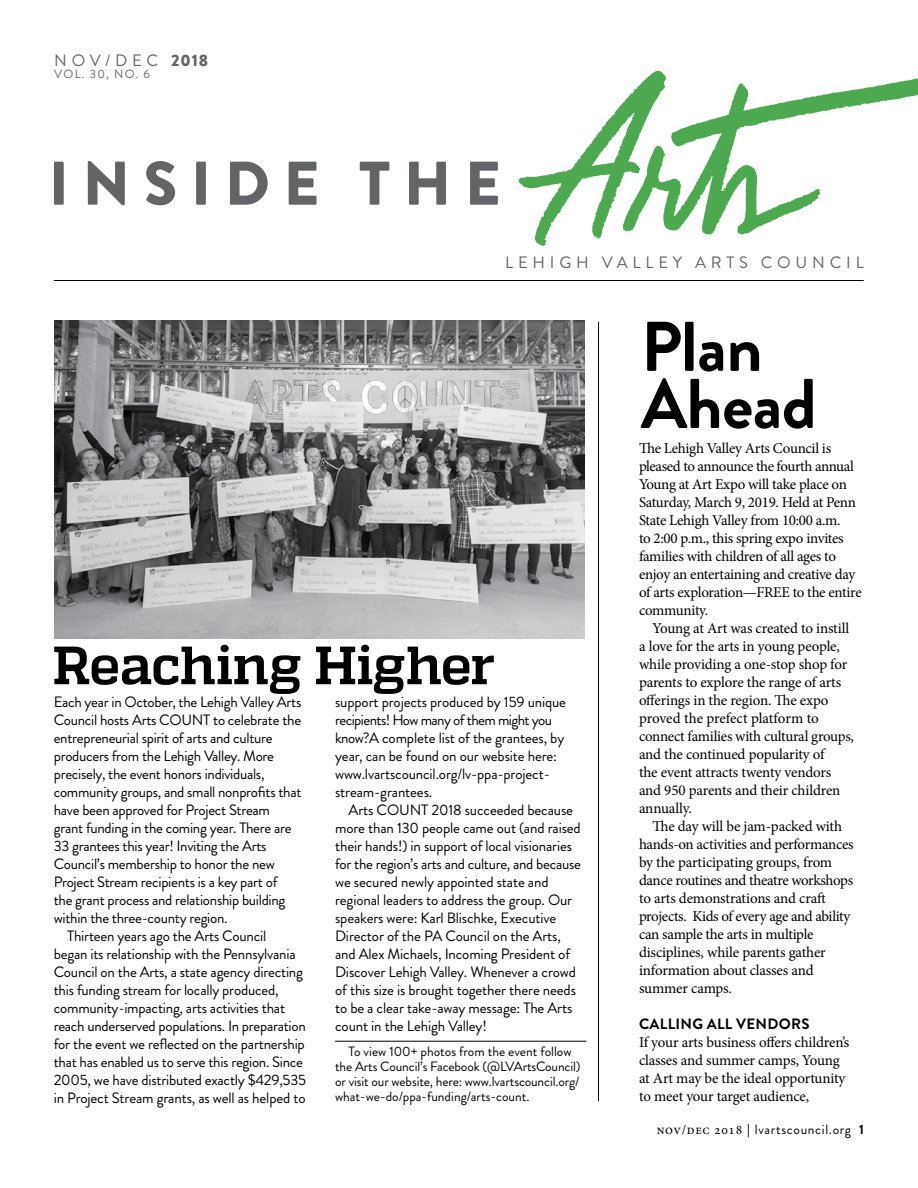
<style>
.page{position:relative;width:918px;height:1188px;background:#fff}
.page>*{position:absolute;margin:0;border:0;box-sizing:border-box;transform-origin:0 0}
.t1{font:700 70.2px/57.2px "Brandon Grotesque";letter-spacing:-.01em;color:#000}
.t2{font:900 61.5px "Brandon Grotesque";letter-spacing:.22em;color:#636466}
.t3{font:700 53.7px "Quadon";letter-spacing:-.02em;color:#000}
.t4{font:16.5px "Brandon Grotesque";letter-spacing:.29em;color:#636466}
.t5{font:15px/18px "Brandon Grotesque";letter-spacing:-.015em;color:#000}
.t6{font:15px/18px "Minion Pro";letter-spacing:-.02em;color:#000}
.t7{font:700 15px "Brandon Grotesque";letter-spacing:.02em;color:#000}
.t8{font:13.5px/15px "Brandon Grotesque";letter-spacing:-.01em;color:#000}
.t9{font:13.5px "Brandon Grotesque";letter-spacing:.05em;color:#000}
.t10{font:12px "Brandon Grotesque";letter-spacing:.12em;color:#636466}
.s1{font-weight:900}
.s2{font-family:"Minion Pro"}
.s3{font-weight:700}
</style>
<div class="page">
<hr style="left:335px;top:1041px;width:251px;height:1px;background:#000">
<img style="left:54px;top:320px;width:531px;height:318px">
<hr style="left:54px;top:280px;width:810px;height:1px;background:#000">
<hr style="left:598px;top:322px;width:1px;height:779px;background:#000">
<svg style="left:666px;top:78px;width:252px;height:157px"></svg>
<svg style="left:518px;top:71px;width:148px;height:175px"></svg>
<p class="t4" style="left:54px;top:49px;width:156px">NOV/DEC <span class="s1">2018</span></p>
<p class="t10" style="left:54px;top:65px;width:97px">VOL. 30, NO. 6</p>
<h2 class="t2" style="left:49px;top:140px;width:454px">INSIDE THE</h2>
<p class="t4" style="left:505px;top:251px;width:360px">LEHIGH VALLEY ARTS COUNCIL</p>
<h1 class="t1" style="left:641px;top:319px;width:178px">Plan<br>Ahead</h1>
<h3 class="t3" style="left:52px;top:634px;width:444px">Reaching Higher</h3>
<p class="t5" style="left:54px;top:693px;width:249px">Each year in October, the Lehigh Valley Arts</p>
<p class="t5" style="left:54px;top:711px;width:249px">Council hosts Arts COUNT to celebrate the</p>
<p class="t5" style="left:54px;top:729px;width:220px">entrepreneurial spirit of arts and culture</p>
<p class="t5" style="left:54px;top:747px;width:222px">producers from the Lehigh Valley. More</p>
<p class="t5" style="left:54px;top:765px;width:212px">precisely, the event honors individuals,</p>
<p class="t5" style="left:54px;top:783px;width:249px">community groups, and small nonprofits that</p>
<p class="t5" style="left:54px;top:801px;width:218px">have been approved for Project Stream</p>
<p class="t5" style="left:54px;top:819px;width:239px">grant funding in the coming year. There are</p>
<p class="t5" style="left:54px;top:837px;width:214px">33 grantees this year! Inviting the Arts</p>
<p class="t5" style="left:54px;top:855px;width:222px">Council’s membership to honor the new</p>
<p class="t5" style="left:54px;top:873px;width:225px">Project Stream recipients is a key part of</p>
<p class="t5" style="left:54px;top:891px;width:233px">the grant process and relationship building</p>
<p class="t5" style="left:54px;top:909px;width:175px">within the three-county region.</p>
<p class="t5" style="left:67px;top:927px;width:201px">Thirteen years ago the Arts Council</p>
<p class="t5" style="left:54px;top:945px;width:243px">began its relationship with the Pennsylvania</p>
<p class="t5" style="left:54px;top:963px;width:251px">Council on the Arts, a state agency directing</p>
<p class="t5" style="left:54px;top:981px;width:226px">this funding stream for locally produced,</p>
<p class="t5" style="left:54px;top:999px;width:233px">community-impacting, arts activities that</p>
<p class="t5" style="left:54px;top:1017px;width:254px">reach underserved populations. In preparation</p>
<p class="t5" style="left:54px;top:1035px;width:253px">for the event we reflected on the partnership</p>
<p class="t5" style="left:54px;top:1053px;width:251px">that has enabled us to serve this region. Since</p>
<p class="t5" style="left:54px;top:1071px;width:254px">2005, we have distributed exactly $429,535</p>
<p class="t5" style="left:54px;top:1089px;width:253px">in Project Stream grants, as well as helped to</p>
<p class="t5" style="left:335px;top:693px;width:233px">support projects produced by 159 unique recipients! How many of them might you know?A complete list of the grantees, by year, can be found on our website here: www.lvartscouncil.org/lv-ppa-project&shy;stream-grantees.</p>
<p class="t5" style="left:335px;top:801px;width:247px;text-indent:14px">Arts COUNT 2018 succeeded because more than 130 people came out (and raised their hands!) in support of local visionaries for the region’s arts and culture, and because we secured newly appointed state and regional leaders to address the group. Our speakers were: Karl Blischke, Executive Director of the PA Council on the Arts, and Alex Michaels, Incoming President of Discover Lehigh Valley. Whenever a crowd of this size is brought together there needs to be a clear take-away message: The Arts count in the Lehigh Valley!</p>
<p class="t8" style="left:335px;top:1044px;width:247px;text-indent:14px">To view 100+ photos from the event follow the Arts Council’s Facebook (@LVArtsCouncil) or visit our website, here: www.lvartscouncil.org/ what-we-do/ppa-funding/arts-count.</p>
<p class="t6" style="left:639px;top:439px;width:224px">The Lehigh Valley Arts Council is pleased to announce the fourth annual Young at Art Expo will take place on Saturday, March 9, 2019. Held at Penn State Lehigh Valley from 10:00 a.m.<br>to 2:00 p.m., this spring expo invites families with children of all ages to enjoy an entertaining and creative day of arts exploration—FREE to the entire community.</p>
<p class="t6" style="left:639px;top:619px;width:216px;text-indent:14px">Young at Art was created to instill a love for the arts in young people, while providing a one-stop shop for parents to explore the range of arts offerings in the region. The expo proved the prefect platform to connect families with cultural groups, and the continued popularity of<br>the event attracts twenty vendors and 950 parents and their children annually.</p>
<p class="t6" style="left:639px;top:817px;width:216px;text-indent:14px">The day will be jam-packed with hands-on activities and performances by the participating groups, from dance routines and theatre workshops to arts demonstrations and craft projects. Kids of every age and ability can sample the arts in multiple disciplines, while parents gather information about classes and summer camps.</p>
<p class="t7" style="left:639px;top:1013px;width:172px">CALLING ALL VENDORS</p>
<p class="t6" style="left:639px;top:1033px;width:212px">If your arts business offers children’s classes and summer camps, Young at Art may be the ideal opportunity to meet your target audience,</p>
<p class="t9" style="left:657px;top:1120px;width:209px"><span class="s2">nov/dec 2018 |</span> lvartscouncil.org <span class="s3">1</span></p>
</div>
